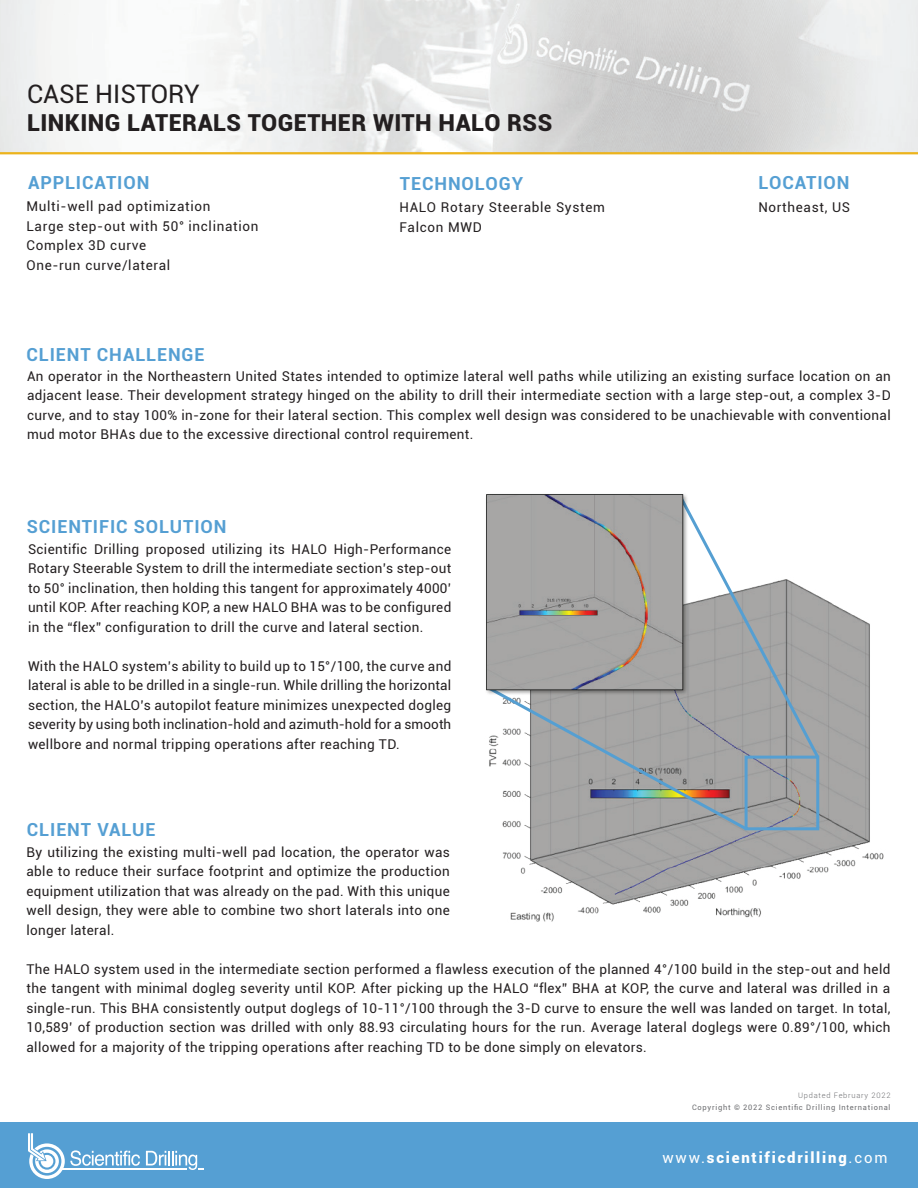
<style>
.page{position:relative;width:918px;height:1188px;background:#fff}
.page>*{position:absolute;margin:0;border:0;box-sizing:border-box;transform-origin:0 0}
.t1{font:25.5px "Roboto";color:#231f20}
.t2{font:900 23.4px "Roboto";letter-spacing:.02em;color:#231f20}
.t3{font:700 18px "Roboto";letter-spacing:.05em;color:#559fd3}
.t4{font:900 15px "Roboto";letter-spacing:.12em;color:#fff}
.t5{font:13.5px/19.5px "Roboto";letter-spacing:.025em;color:#231f20;text-align:justify}
.t6{font:13.5px/19.5px "Roboto";letter-spacing:.05em;color:#231f20}
.t7{font:7.5px "Roboto";letter-spacing:.1em;color:#6c6d70}
.t8{font:300 7.5px "Roboto";letter-spacing:.1em;color:#6c6d70}
.s1{font-weight:400}
</style>
<div class="page">
<img style="left:502px;top:598px;width:382px;height:324px">
<svg style="left:489px;top:508px;width:333px;height:325px"></svg>
<img style="left:486px;top:494px;width:202px;height:201px">
<div style="left:745px;top:756px;width:74px;height:74px;border:3px solid #559fd2"></div>
<div style="left:0;top:1122px;width:918px;height:66px;background:#559fd3"></div>
<svg style="left:28px;top:1133px;width:112px;height:46px"></svg>
<hr style="left:61px;top:1168px;width:126px;height:2px;background:#fff">
<svg style="left:146px;top:1151px;width:57px;height:19px"></svg>
<img style="left:0;top:0;width:918px;height:152px">
<hr style="left:0;top:152px;width:918px;height:2px;background:#ecb31c">
<h1 class="t1" style="left:27px;top:76px;width:175px">CASE HISTORY</h1>
<h2 class="t2" style="left:27px;top:106px;width:527px">LINKING LATERALS TOGETHER WITH HALO RSS</h2>
<h3 class="t3" style="left:28px;top:170px;width:123px">APPLICATION</h3>
<h3 class="t3" style="left:400px;top:171px;width:125px">TECHNOLOGY</h3>
<h3 class="t3" style="left:758px;top:170px;width:93px">LOCATION</h3>
<p class="t6" style="left:26px;top:196px;width:234px">Multi-well pad optimization<br>Large step-out with 50° inclination<br>Complex 3D curve<br>One-run curve/lateral</p>
<h3 class="t3" style="left:27px;top:342px;width:180px">CLIENT CHALLENGE</h3>
<p class="t6" style="left:399px;top:197px;width:207px">HALO Rotary Steerable System<br>Falcon MWD</p>
<p class="t6" style="left:758px;top:197px;width:93px">Northeast, US</p>
<p class="t5" style="left:27px;top:366px;width:865px">An operator in the Northeastern United States intended to optimize lateral well paths while utilizing an existing surface location on an adjacent lease. Their development strategy hinged on the ability to drill their intermediate section with a large step-out, a complex 3-D curve, and to stay 100% in-zone for their lateral section. This complex well design was considered to be unachievable with conventional mud motor BHAs due to the excessive directional control requirement.</p>
<h3 class="t3" style="left:27px;top:514px;width:201px">SCIENTIFIC SOLUTION</h3>
<p class="t5" style="left:28px;top:539px;width:425px">Scientific Drilling proposed utilizing its HALO High-Performance Rotary Steerable System to drill the intermediate section’s step-out to 50° inclination, then holding this tangent for approximately 4000’ until KOP. After reaching KOP, a new HALO BHA was to be configured in the “flex” configuration to drill the curve and lateral section.</p>
<p class="t5" style="left:28px;top:656px;width:425px">With the HALO system’s ability to build up to 15°/100, the curve and lateral is able to be drilled in a single-run. While drilling the horizontal section, the HALO’s autopilot feature minimizes unexpected dogleg severity by using both inclination-hold and azimuth-hold for a smooth wellbore and normal tripping operations after reaching TD.</p>
<h3 class="t3" style="left:27px;top:817px;width:130px">CLIENT VALUE</h3>
<p class="t5" style="left:27px;top:842px;width:425px">By utilizing the existing multi-well pad location, the operator was able to reduce their surface footprint and optimize the production equipment utilization that was already on the pad. With this unique well design, they were able to combine two short laterals into one longer lateral.</p>
<p class="t5" style="left:27px;top:959px;width:865px">The HALO system used in the intermediate section performed a flawless execution of the planned 4°/100 build in the step-out and held the tangent with minimal dogleg severity until KOP. After picking up the HALO “flex” BHA at KOP, the curve and lateral was drilled in a single-run. This BHA consistently output doglegs of 10-11°/100 through the 3-D curve to ensure the well was landed on target. In total, 10,589’ of production section was drilled with only 88.93 circulating hours for the run. Average lateral doglegs were 0.89°/100, which allowed for a majority of the tripping operations after reaching TD to be done simply on elevators.</p>
<p class="t8" style="left:798px;top:1091px;width:94px">Updated February 2022</p>
<p class="t7" style="left:692px;top:1103px;width:200px">Copyright © 2022 Scientific Drilling International</p>
<p class="t4" style="left:662px;top:1147px;width:226px"><span class="s1">www.</span>scientificdrilling<span class="s1">.com</span></p>
</div>
